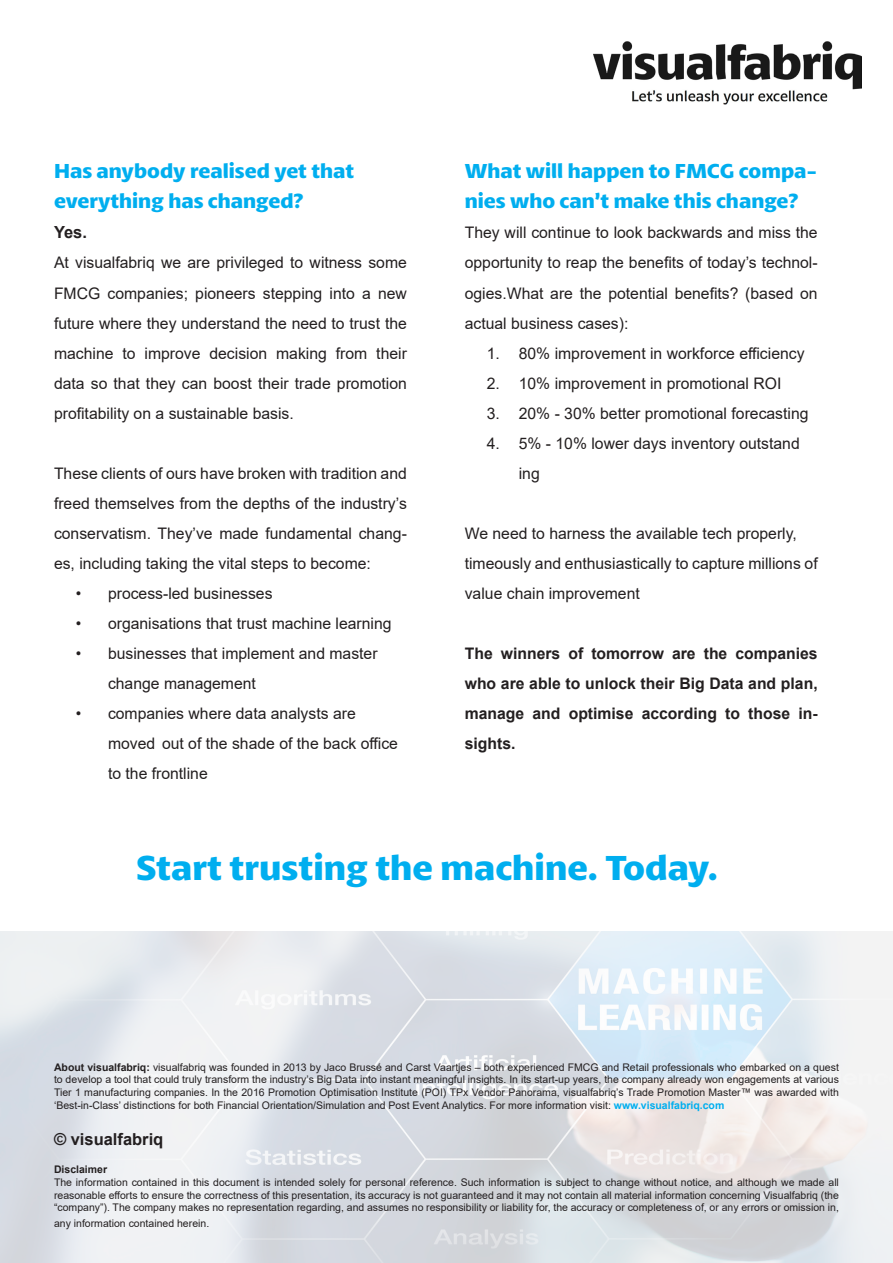
<style>
.page{position:relative;width:893px;height:1263px;background:#fff}
.page>*{position:absolute;margin:0;border:0;box-sizing:border-box;transform-origin:0 0}
.t1{font:700 36.3px "Petala Pro";color:#00aeef}
.t2{font:700 21.15px/30px "Petala Pro";color:#00aeef}
.t3{font:700 16.65px "Arial";color:#231f20}
.t4{font:700 16.5px "Arial";color:#231f20}
.t5{font:15.9px/30px "Arial";color:#231f20}
.t6{font:700 15.9px/30px "Arial";color:#231f20;text-align:justify}
.t7{font:10.5px/12.6px "Arial";color:#231f20;text-align:justify}
.t8{font:700 10.5px "Arial";color:#231f20}
.s1{font-weight:700}
.s2{font-weight:700;color:#00aeef}
</style>
<div class="page">
<img style="left:0;top:931px;width:893px;height:332px">
<img style="left:593px;top:42px;width:268px;height:63px">
<p class="t2" style="left:54px;top:157px;width:302px">Has anybody realised yet that everything has changed?</p>
<p class="t3" style="left:54px;top:221px;width:35px">Yes.</p>
<p class="t5" style="left:54px;top:248px;width:354px;text-align:justify">At visualfabriq we are privileged to witness some FMCG companies; pioneers stepping into a new future where they understand the need to trust the machine to improve decision making from their data so that they can boost their trade promotion profitability on a sustainable basis.</p>
<p class="t5" style="left:54px;top:458px;width:354px;text-align:justify">These clients of ours have broken with tradition and freed themselves from the depths of the industry’s conservatism. They’ve made fundamental chang&shy;es, including taking the vital steps to become:</p>
<p class="t5" style="left:76px;top:578px;width:198px">• process-led businesses</p>
<p class="t5" style="left:76px;top:608px;width:317px">• organisations that trust machine learning</p>
<p class="t5" style="left:108px;top:638px;width:271px;text-indent:-32px">• businesses that implement and master change management</p>
<p class="t5" style="left:108px;top:698px;width:292px;text-indent:-32px">• companies where data analysts are moved out of the shade of the back office to the frontline</p>
<p class="t2" style="left:465px;top:157px;width:354px">What will happen to FMCG compa&shy;nies who can’t make this change?</p>
<p class="t5" style="left:465px;top:218px;width:354px;text-align:justify">They will continue to look backwards and miss the opportunity to reap the benefits of today’s technol&shy;ogies.What are the potential benefits? (based on actual business cases):</p>
<p class="t5" style="left:487px;top:338px;width:319px">1. 80% improvement in workforce efficiency</p>
<p class="t5" style="left:487px;top:368px;width:296px">2. 10% improvement in promotional ROI</p>
<p class="t5" style="left:487px;top:398px;width:323px">3. 20% - 30% better promotional forecasting</p>
<p class="t5" style="left:519px;top:428px;width:282px;text-indent:-32px">4. 5% - 10% lower days inventory outstand ing</p>
<p class="t5" style="left:465px;top:518px;width:334px">We need to harness the available tech properly,</p>
<p class="t5" style="left:465px;top:548px;width:354px">timeously and enthusiastically to capture millions of value chain improvement</p>
<p class="t6" style="left:465px;top:638px;width:354px">The winners of tomorrow are the companies who are able to unlock their Big Data and plan, manage and optimise according to those in&shy;sights.</p>
<p class="t1" style="left:136px;top:847px;width:583px">Start trusting the machine. Today.</p>
<p class="t7" style="left:54px;top:1061px;width:786px"><span class="s1">About visualfabriq:</span> visualfabriq was founded in 2013 by Jaco Brussé and Carst Vaartjes – both experienced FMCG and Retail professionals who embarked on a quest to develop a tool that could truly transform the industry’s Big Data into instant meaningful insights. In its start-up years, the company already won engagements at various Tier 1 manufacturing companies. In the 2016 Promotion Optimisation Institute (POI) TPx Vendor Panorama, visualfabriq’s Trade Promotion Master™ was awarded with ‘Best-in-Class’ distinctions for both Financial Orientation/Simulation and Post Event Analytics. For more information visit: <span class="s2">www.visualfabriq.com</span></p>
<p class="t4" style="left:54px;top:1127px;width:111px">© visualfabriq</p>
<p class="t8" style="left:54px;top:1162px;width:55px">Disclaimer</p>
<p class="t7" style="left:54px;top:1176px;width:786px">The information contained in this document is intended solely for personal reference. Such information is subject to change without notice, and although we made all reasonable efforts to ensure the correctness of this presentation, its accuracy is not guaranteed and it may not contain all material information concerning Visualfabriq (the “company”). The company makes no representation regarding, and assumes no responsibility or liability for, the accuracy or completeness of, or any errors or omission in,</p>
<p class="t7" style="left:54px;top:1217px;width:157px">any information contained herein.</p>
</div>
